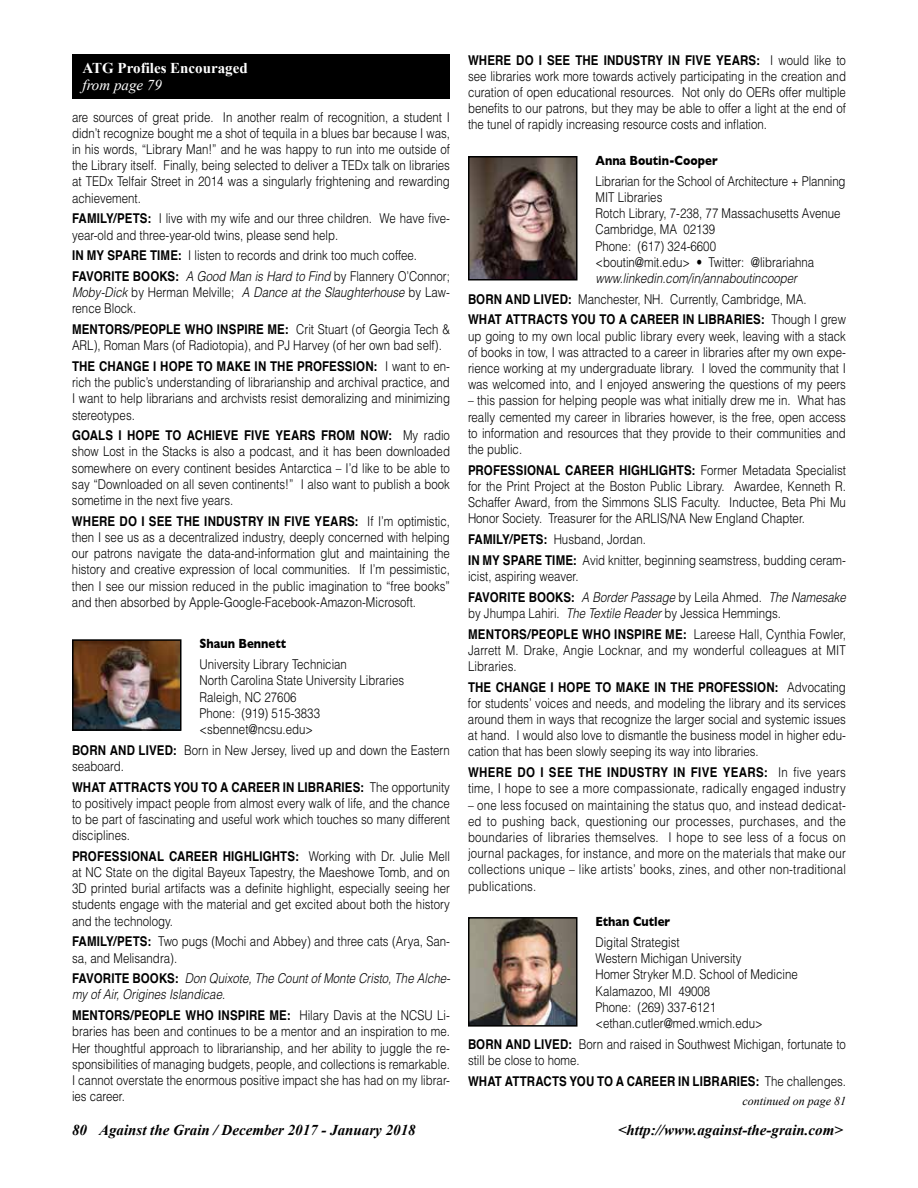
<style>
.page{position:relative;width:918px;height:1188px;background:#fff}
.page>*{position:absolute;margin:0;border:0;box-sizing:border-box;transform-origin:0 0}
.t1{font:italic 700 15px "Times New Roman";color:#000}
.t2{font:700 15px "Times New Roman";color:#fff}
.t3{font:italic 15px "Times New Roman";color:#fff}
.t4{font:300 13.5px/16.2px "Helvetica";color:#000;text-align:justify;scale:.85 1}
.t5{font:700 13.5px/20.7px "Helvetica";letter-spacing:.01em;color:#000;scale:.85 1}
.t6{font:italic 300 13.5px/16.2px "Helvetica";color:#000;scale:.85 1}
.t7{font:300 13.5px/16.2px "Helvetica";letter-spacing:.02em;color:#000;scale:.85 1}
.t8{font:700 13.5px "Gill Sans";color:#000;scale:.85 1}
.t9{font:italic 12px "Times New Roman";color:#000}
.s1{font-weight:700}
.s2{font-style:italic}
.s3{font-style:normal}
.s4{font-weight:700;font-style:normal}
.s5{font-weight:300;font-style:italic}
.s6{font-weight:300}
</style>
<div class="page">
<img style="left:75px;top:642px;width:104px;height:86px">
<div style="left:72px;top:639px;width:110px;height:92px;border:2px solid #000"></div>
<img style="left:471px;top:159px;width:104px;height:119px">
<div style="left:468px;top:156px;width:110px;height:125px;border:2px solid #000"></div>
<img style="left:471px;top:920px;width:104px;height:104px">
<div style="left:468px;top:917px;width:110px;height:110px;border:2px solid #000"></div>
<div style="left:73px;top:55px;width:376px;height:43px;background:#000"></div>
<div style="left:72px;top:54px;width:378px;height:45px;border:2px solid #000"></div>
<p class="t2" style="left:82px;top:58px;width:167px">ATG Profiles Encouraged</p>
<p class="t3" style="left:82px;top:74px;width:81px">from page 79</p>
<p class="t4" style="left:72px;top:108px;width:446px">are sources of great pride. In another realm of recognition, a student I didn’t recognize bought me a shot of tequila in a blues bar because I was, in his words, “Library Man!” and he was happy to run into me outside of the Library itself. Finally, being selected to deliver a TEDx talk on libraries at TEDx Telfair Street in 2014 was a singularly frightening and rewarding achievement.</p>
<p class="t4" style="left:72px;top:210px;width:446px"><span class="s1">FAMILY/PETS:</span> I live with my wife and our three children. We have five&shy;year-old and three-year-old twins, please send help.</p>
<p class="t4" style="left:72px;top:245px;width:446px;line-height:20.7px"><span class="s1">IN MY SPARE TIME:</span> I listen to records and drink too much coffee.<br><span class="s1">FAVORITE BOOKS:</span> <span class="s2">A Good Man is Hard to Find</span> by Flannery O’Connor;</p>
<p class="t6" style="left:72px;top:284px;width:446px">Moby-Dick <span class="s3">by Herman Melville;</span> A Dance at the Slaughterhouse <span class="s3">by Law&shy;rence Block.</span></p>
<p class="t4" style="left:72px;top:321px;width:446px"><span class="s1">MENTORS/PEOPLE WHO INSPIRE ME:</span> Crit Stuart (of Georgia Tech &amp;<br>ARL), Roman Mars (of Radiotopia), and PJ Harvey (of her own bad self).</p>
<p class="t4" style="left:72px;top:358px;width:446px"><span class="s1">THE CHANGE I HOPE TO MAKE IN THE PROFESSION:</span> I want to en&shy;rich the public’s understanding of librarianship and archival practice, and I want to help librarians and archvists resist demoralizing and minimizing stereotypes.</p>
<p class="t4" style="left:72px;top:427px;width:446px"><span class="s1">GOALS I HOPE TO ACHIEVE FIVE YEARS FROM NOW:</span> My radio show Lost in the Stacks is also a podcast, and it has been downloaded somewhere on every continent besides Antarctica – I’d like to be able to say “Downloaded on all seven continents!” I also want to publish a book sometime in the next five years.</p>
<p class="t4" style="left:72px;top:512px;width:446px"><span class="s1">WHERE DO I SEE THE INDUSTRY IN FIVE YEARS:</span> If I’m optimistic, then I see us as a decentralized industry, deeply concerned with helping our patrons navigate the data-and-information glut and maintaining the history and creative expression of local communities. If I’m pessimistic, then I see our mission reduced in the public imagination to “free books” and then absorbed by Apple-Google-Facebook-Amazon-Microsoft.</p>
<p class="t8" style="left:199px;top:636px;width:103px">Shaun Bennett</p>
<p class="t4" style="left:199px;top:656px;width:242px;text-align:left">University Library Technician<br>North Carolina State University Libraries<br>Raleigh, NC 27606<br>Phone: (919) 515-3833 &lt;sbennet@ncsu.edu&gt;</p>
<p class="t4" style="left:72px;top:741px;width:446px"><span class="s1">BORN AND LIVED:</span> Born in New Jersey, lived up and down the Eastern seaboard.</p>
<p class="t4" style="left:72px;top:778px;width:446px"><span class="s1">WHAT ATTRACTS YOU TO A CAREER IN LIBRARIES:</span> The opportunity to positively impact people from almost every walk of life, and the chance to be part of fascinating and useful work which touches so many different disciplines.</p>
<p class="t4" style="left:72px;top:848px;width:446px"><span class="s1">PROFESSIONAL CAREER HIGHLIGHTS:</span> Working with Dr. Julie Mell at NC State on the digital Bayeux Tapestry, the Maeshowe Tomb, and on 3D printed burial artifacts was a definite highlight, especially seeing her students engage with the material and get excited about both the history and the technology.</p>
<p class="t4" style="left:72px;top:933px;width:446px"><span class="s1">FAMILY/PETS:</span> Two pugs (Mochi and Abbey) and three cats (Arya, San&shy;sa, and Melisandra).</p>
<p class="t6" style="left:72px;top:970px;width:447px"><span class="s4">FAVORITE BOOKS:</span> Don Quixote, The Count of Monte Cristo, The Alche&shy;my of Air, Origines Islandicae<span class="s3">.</span></p>
<p class="t4" style="left:72px;top:1007px;width:446px"><span class="s1">MENTORS/PEOPLE WHO INSPIRE ME:</span> Hilary Davis at the NCSU Li&shy;braries has been and continues to be a mentor and an inspiration to me.<br>Her thoughtful approach to librarianship, and her ability to juggle the re&shy;sponsibilities of managing budgets, people, and collections is remarkable.<br>I cannot overstate the enormous positive impact she has had on my librar&shy;ies career.</p>
<p class="t4" style="left:468px;top:51px;width:446px"><span class="s1">WHERE DO I SEE THE INDUSTRY IN FIVE YEARS:</span> I would like to see libraries work more towards actively participating in the creation and curation of open educational resources. Not only do OERs offer multiple benefits to our patrons, but they may be able to offer a light at the end of the tunel of rapidly increasing resource costs and inflation.</p>
<p class="t8" style="left:595px;top:153px;width:145px">Anna Boutin-Cooper</p>
<p class="t4" style="left:595px;top:173px;width:296px;text-align:left">Librarian for the School of Architecture + Planning MIT Libraries<br>Rotch Library, 7-238, 77 Massachusetts Avenue Cambridge, MA 02139<br>Phone: (617) 324-6600<br>&lt;boutin@mit.edu&gt; • Twitter: @librariahna</p>
<p class="t5" style="left:468px;top:268px;width:446px;text-indent:127px"><span class="s5">www.linkedin.com/in/annaboutincooper<br></span>BORN AND LIVED: <span class="s6">Manchester, NH. Currently, Cambridge, MA.<br></span>WHAT ATTRACTS YOU TO A CAREER IN LIBRARIES: <span class="s6">Though I grew</span></p>
<p class="t4" style="left:468px;top:327px;width:446px">up going to my own local public library every week, leaving with a stack of books in tow, I was attracted to a career in libraries after my own expe&shy;rience working at my undergraduate library. I loved the community that I was welcomed into, and I enjoyed answering the questions of my peers</p>
<p class="t4" style="left:468px;top:392px;width:446px">– this passion for helping people was what initially drew me in. What has really cemented my career in libraries however, is the free, open access to information and resources that they provide to their communities and the public.</p>
<p class="t4" style="left:468px;top:461px;width:446px"><span class="s1">PROFESSIONAL CAREER HIGHLIGHTS:</span> Former Metadata Specialist for the Print Project at the Boston Public Library. Awardee, Kenneth R.<br>Schaffer Award, from the Simmons SLIS Faculty. Inductee, Beta Phi Mu Honor Society. Treasurer for the ARLIS/NA New England Chapter.</p>
<p class="t4" style="left:468px;top:529px;width:446px;line-height:20.7px"><span class="s1">FAMILY/PETS:</span> Husband, Jordan.<br><span class="s1">IN MY SPARE TIME:</span> Avid knitter, beginning seamstress, budding ceram-</p>
<p class="t4" style="left:468px;top:565px;width:446px;line-height:20.7px">icist, aspiring weaver.<br><span class="s1">FAVORITE BOOKS:</span> <span class="s2">A Border Passage</span> by Leila Ahmed. <span class="s2">The Namesake</span></p>
<p class="t4" style="left:468px;top:602px;width:446px;line-height:20.7px">by Jhumpa Lahiri. <span class="s2">The Textile Reader</span> by Jessica Hemmings.<br><span class="s1">MENTORS/PEOPLE WHO INSPIRE ME:</span> Lareese Hall, Cynthia Fowler,</p>
<p class="t4" style="left:468px;top:641px;width:446px">Jarrett M. Drake, Angie Locknar, and my wonderful colleagues at MIT<br>Libraries.</p>
<p class="t4" style="left:468px;top:678px;width:446px"><span class="s1">THE CHANGE I HOPE TO MAKE IN THE PROFESSION:</span> Advocating for students’ voices and needs, and modeling the library and its services around them in ways that recognize the larger social and systemic issues at hand. I would also love to dismantle the business model in higher edu&shy;cation that has been slowly seeping its way into libraries.</p>
<p class="t7" style="left:468px;top:764px;width:446px"><span class="s1">WHERE DO I SEE THE INDUSTRY IN FIVE YEARS:</span> In five years time, I hope to see a more compassionate, radically engaged industry</p>
<p class="t4" style="left:468px;top:796px;width:446px">– one less focused on maintaining the status quo, and instead dedicat&shy;ed to pushing back, questioning our processes, purchases, and the boundaries of libraries themselves. I hope to see less of a focus on journal packages, for instance, and more on the materials that make our collections unique – like artists’ books, zines, and other non-traditional publications.</p>
<p class="t8" style="left:595px;top:914px;width:89px">Ethan Cutler</p>
<p class="t4" style="left:595px;top:934px;width:240px;text-align:left">Digital Strategist<br>Western Michigan University<br>Homer Stryker M.D. School of Medicine<br>Kalamazoo, MI 49008<br>Phone: (269) 337-6121 &lt;ethan.cutler@med.wmich.edu&gt;</p>
<p class="t4" style="left:468px;top:1035px;width:446px"><span class="s1">BORN AND LIVED:</span> Born and raised in Southwest Michigan, fortunate to still be close to home.</p>
<p class="t5" style="left:468px;top:1071px;width:446px">WHAT ATTRACTS YOU TO A CAREER IN LIBRARIES: <span class="s6">The challenges.</span></p>
<p class="t9" style="left:742px;top:1093px;width:105px">continued on page 81</p>
<p class="t1" style="left:72px;top:1120px;width:345px">80 Against the Grain / December 2017 - January 2018</p>
<p class="t1" style="left:618px;top:1120px;width:226px">&lt;http://www.against-the-grain.com&gt;</p>
</div>
